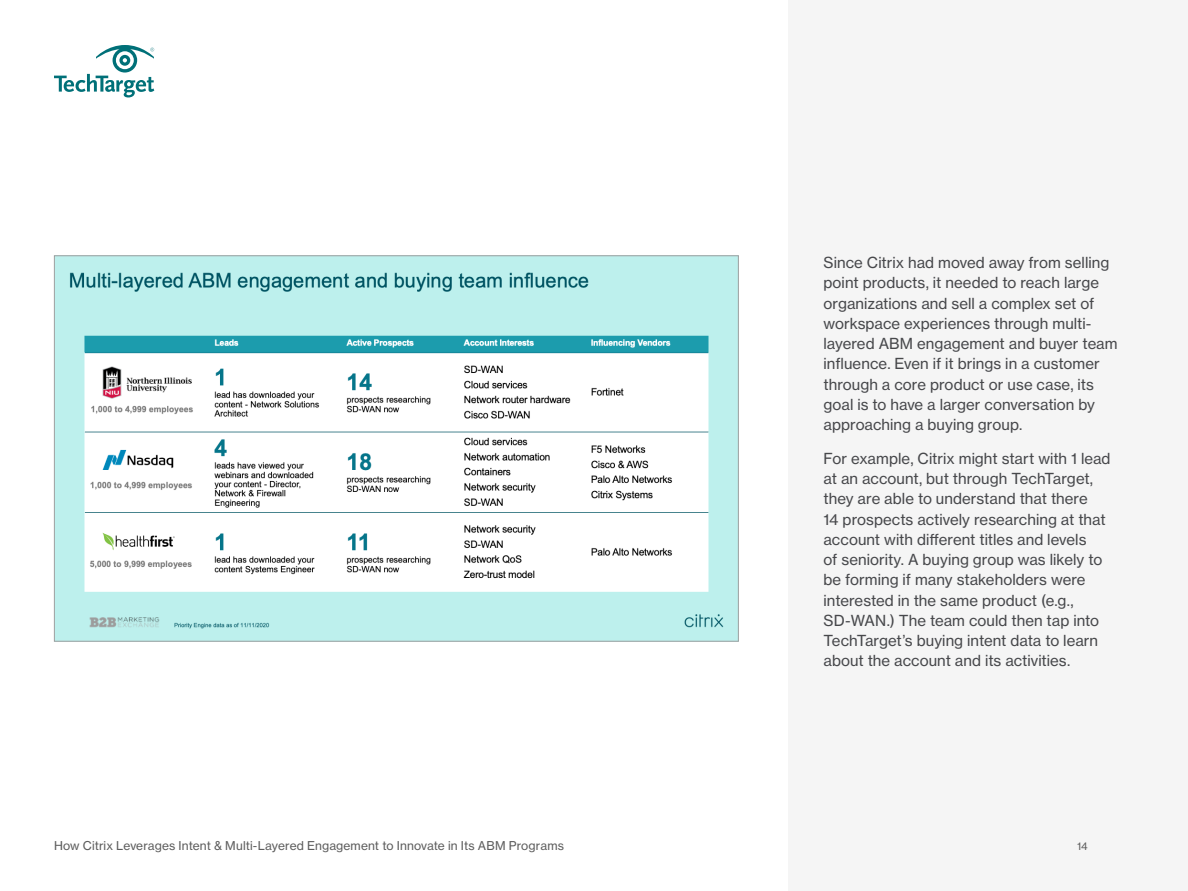
<style>
.page{position:relative;width:1188px;height:891px;background:#fff}
.page>*{position:absolute;margin:0;border:0;box-sizing:border-box;transform-origin:0 0}
.t1{font:15px/20.2px "N Haas Grotesk TX Std 55 Rg";letter-spacing:.005em;color:#47484b}
.t2{font:12px "N Haas Grotesk TX Std 55 Rg";letter-spacing:.01em;color:#5c5c5c}
.t3{font:10.5px "N Haas Grotesk TX Std 55 Rg";color:#5c5c5c}
</style>
<div class="page">
<div style="left:788px;top:0;width:400px;height:891px;background:#f5f5f5"></div>
<svg style="left:54px;top:45px;width:100px;height:52px"></svg>
<img style="left:56px;top:257px;width:681px;height:383px">
<p class="t1" style="left:824px;top:253px;width:296px">Since Citrix had moved away from selling point products, it needed to reach large organizations and sell a complex set of workspace experiences through multi&shy;layered ABM engagement and buyer team influence. Even if it brings in a customer through a core product or use case, its goal is to have a larger conversation by approaching a buying group.</p>
<p class="t1" style="left:824px;top:448px;width:289px">For example, Citrix might start with 1 lead at an account, but through TechTarget, they are able to understand that there<br>14 prospects actively researching at that account with different titles and levels<br>of seniority. A buying group was likely to be forming if many stakeholders were interested in the same product (e.g., SD-WAN.) The team could then tap into TechTarget’s buying intent data to learn about the account and its activities.</p>
<p class="t2" style="left:54px;top:838px;width:512px">How Citrix Leverages Intent &amp; Multi-Layered Engagement to Innovate in Its ABM Programs</p>
<p class="t3" style="left:1077px;top:839px;width:12px">14</p>
</div>
